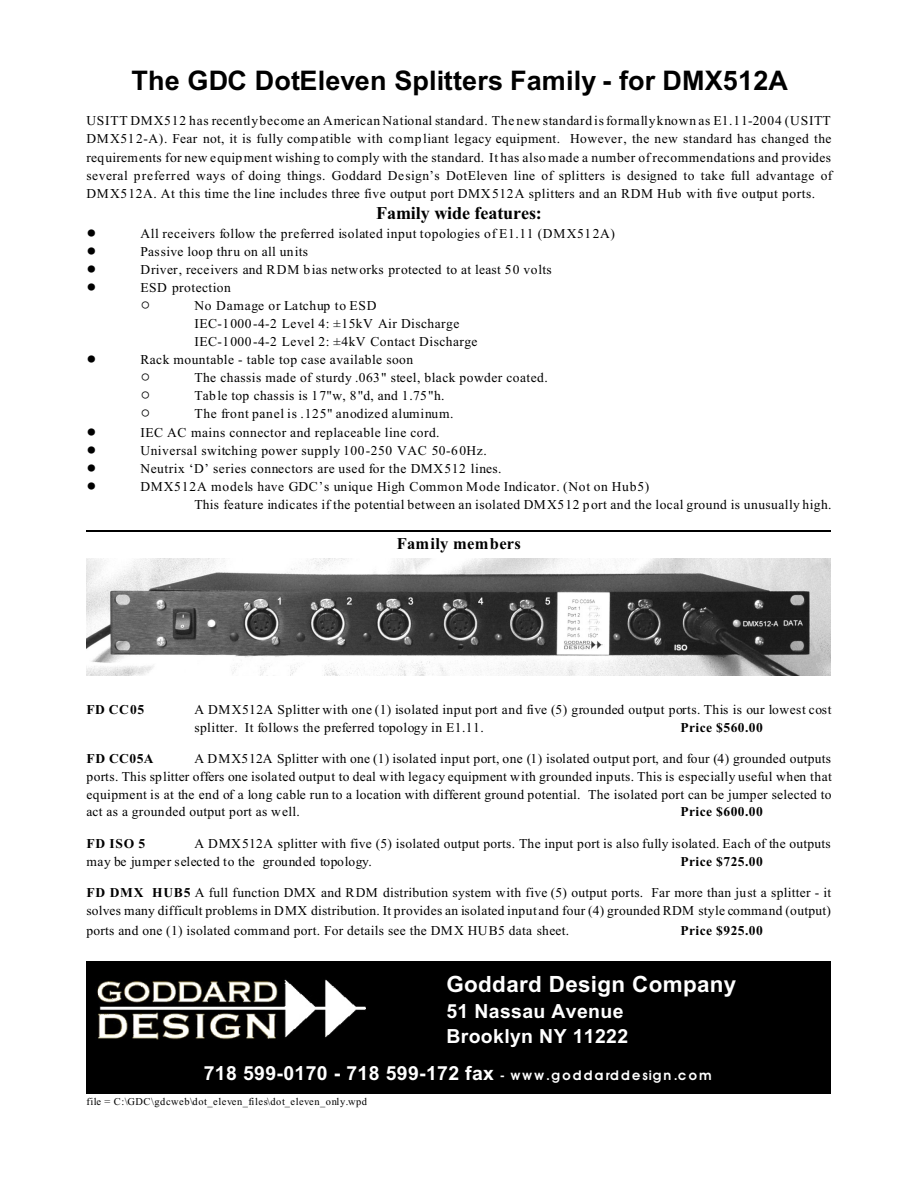
<style>
.page{position:relative;width:918px;height:1188px;background:#fff}
.page>*{position:absolute;margin:0;border:0;box-sizing:border-box;transform-origin:0 0}
.t1{font:700 27px "Arial";letter-spacing:.005em;color:#000}
.t2{font:700 22.35px "Arial";letter-spacing:.015em;color:#fff}
.t3{font:700 19.5px/24.9px "Arial";letter-spacing:.02em;color:#fff}
.t4{font:700 18px "Times New Roman";letter-spacing:-.005em;color:#000}
.t5{font:700 16.5px "Times New Roman";letter-spacing:.015em;color:#000}
.t6{font:13.5px/17.7px "Times New Roman";letter-spacing:.035em;color:#000}
.t7{font:13.5px "Times New Roman";letter-spacing:.06em;color:#000}
.t8{font:700 13.5px "Times New Roman";letter-spacing:.035em;color:#000}
.t9{font:13.5px "Times New Roman";letter-spacing:.055em;color:#000}
.t10{font:10.5px "Times New Roman";letter-spacing:.05em;color:#000}
.s1{font-weight:700}
.s2{font-family:"Avant Garde Bk BT";font-size:13.5px}
</style>
<div class="page">
<div style="left:86px;top:961px;width:351px;height:91px;background:#000"></div>
<div style="left:437px;top:961px;width:394px;height:91px;background:#000"></div>
<div style="left:86px;top:1052px;width:351px;height:42px;background:#000"></div>
<div style="left:437px;top:1052px;width:394px;height:42px;background:#000"></div>
<img style="left:86px;top:558px;width:744px;height:117px">
<img style="left:97px;top:979px;width:268px;height:61px">
<hr style="left:86px;top:531px;width:745px;height:1px;background:#000">
<h1 class="t1" style="left:131px;top:71px;width:658px">The GDC DotEleven Splitters Family - for DMX512A</h1>
<p class="t6" style="left:86px;top:113px;width:748px;line-height:18.1px;text-align:justify">USITT DMX512 has recently become an American National standard. The new standard is formally known as E1.11-2004 (USITT DMX512-A). Fear not, it is fully compatible with compliant legacy equipment. However, the new standard has changed the requirements for new equipment wishing to comply with the standard. It has also made a number of recommendations and provides several preferred ways of doing things. Goddard Design’s DotEleven line of splitters is designed to take full advantage of DMX512A. At this time the line includes three five output port DMX512A splitters and an RDM Hub with five output ports.</p>
<h3 class="t4" style="left:376px;top:207px;width:167px">Family wide features:</h3>
<p class="t6" style="left:140px;top:226px;width:476px">All receivers follow the preferred isolated input topologies of E1.11 (DMX512A)</p>
<p class="t6" style="left:140px;top:244px;width:169px">Passive loop thru on all units</p>
<p class="t6" style="left:140px;top:262px;width:413px">Driver, receivers and RDM bias networks protected to at least 50 volts</p>
<p class="t6" style="left:140px;top:280px;width:92px">ESD protection</p>
<p class="t7" style="left:194px;top:301px;width:184px">No Damage or Latchup to ESD</p>
<p class="t6" style="left:194px;top:316px;width:266px">IEC-1000-4-2 Level 4: ±15kV Air Discharge</p>
<p class="t6" style="left:194px;top:334px;width:285px">IEC-1000-4-2 Level 2: ±4kV Contact Discharge</p>
<p class="t6" style="left:140px;top:352px;width:274px">Rack mountable - table top case available soon</p>
<p class="t6" style="left:194px;top:370px;width:355px">The chassis made of sturdy .063" steel, black powder coated.</p>
<p class="t6" style="left:194px;top:388px;width:252px">Table top chassis is 17"w, 8"d, and 1.75"h.</p>
<p class="t9" style="left:194px;top:409px;width:261px">The front panel is .125" anodized aluminum.</p>
<p class="t6" style="left:140px;top:425px;width:301px">IEC AC mains connector and replaceable line cord.</p>
<p class="t6" style="left:140px;top:443px;width:348px">Universal switching power supply 100-250 VAC 50-60Hz.</p>
<p class="t6" style="left:140px;top:461px;width:363px">Neutrix ‘D’ series connectors are used for the DMX512 lines.</p>
<p class="t7" style="left:140px;top:481px;width:511px">DMX512A models have GDC’s unique High Common Mode Indicator. (Not on Hub5)</p>
<p class="t6" style="left:194px;top:497px;width:639px">This feature indicates if the potential between an isolated DMX512 port and the local ground is unusually high.</p>
<p class="t5" style="left:397px;top:537px;width:126px">Family members</p>
<p class="t8" style="left:86px;top:705px;width:59px">FD CC05</p>
<p class="t6" style="left:194px;top:702px;width:639px">A DMX512A Splitter with one (1) isolated input port and five (5) grounded output ports. This is our lowest cost splitter. It follows the preferred topology in E1.11.</p>
<p class="t8" style="left:680px;top:723px;width:84px">Price $560.00</p>
<p class="t6" style="left:86px;top:751px;width:747px;text-align:justify;text-indent:108px">A DMX512A Splitter with one (1) isolated input port, one (1) isolated output port, and four (4) grounded outputs ports. This splitter offers one isolated output to deal with legacy equipment with grounded inputs. This is especially useful when that equipment is at the end of a long cable run to a location with different ground potential. The isolated port can be jumper selected to act as a grounded output port as well.</p>
<p class="t8" style="left:86px;top:754px;width:69px">FD CC05A</p>
<p class="t8" style="left:680px;top:807px;width:84px">Price $600.00</p>
<p class="t6" style="left:86px;top:836px;width:746px;text-indent:108px">A DMX512A splitter with five (5) isolated output ports. The input port is also fully isolated. Each of the outputs may be jumper selected to the grounded topology.</p>
<p class="t8" style="left:86px;top:839px;width:60px">FD ISO 5</p>
<p class="t8" style="left:680px;top:857px;width:84px">Price $725.00</p>
<p class="t6" style="left:86px;top:885px;width:746px"><span class="s1">FD DMX HUB5</span> A full function DMX and RDM distribution system with five (5) output ports. Far more than just a splitter - it solves many difficult problems in DMX distribution. It provides an isolated input and four (4) grounded RDM style command (output)</p>
<p class="t6" style="left:86px;top:923px;width:484px">ports and one (1) isolated command port. For details see the DMX HUB5 data sheet.</p>
<p class="t8" style="left:680px;top:926px;width:84px">Price $925.00</p>
<h2 class="t2" style="left:446px;top:976px;width:292px">Goddard Design Company</h2>
<h3 class="t3" style="left:446px;top:1000px;width:183px">51 Nassau Avenue<br>Brooklyn NY 11222</h3>
<h3 class="t3" style="left:204px;top:1062px;width:509px">718 599-0170 - 718 599-172 fax <span class="s2">- www.goddarddesign.com</span></h3>
<p class="t10" style="left:86px;top:1098px;width:282px">file = C:\GDC\gdcweb\dot_eleven_files\dot_eleven_only.wpd</p>
</div>
